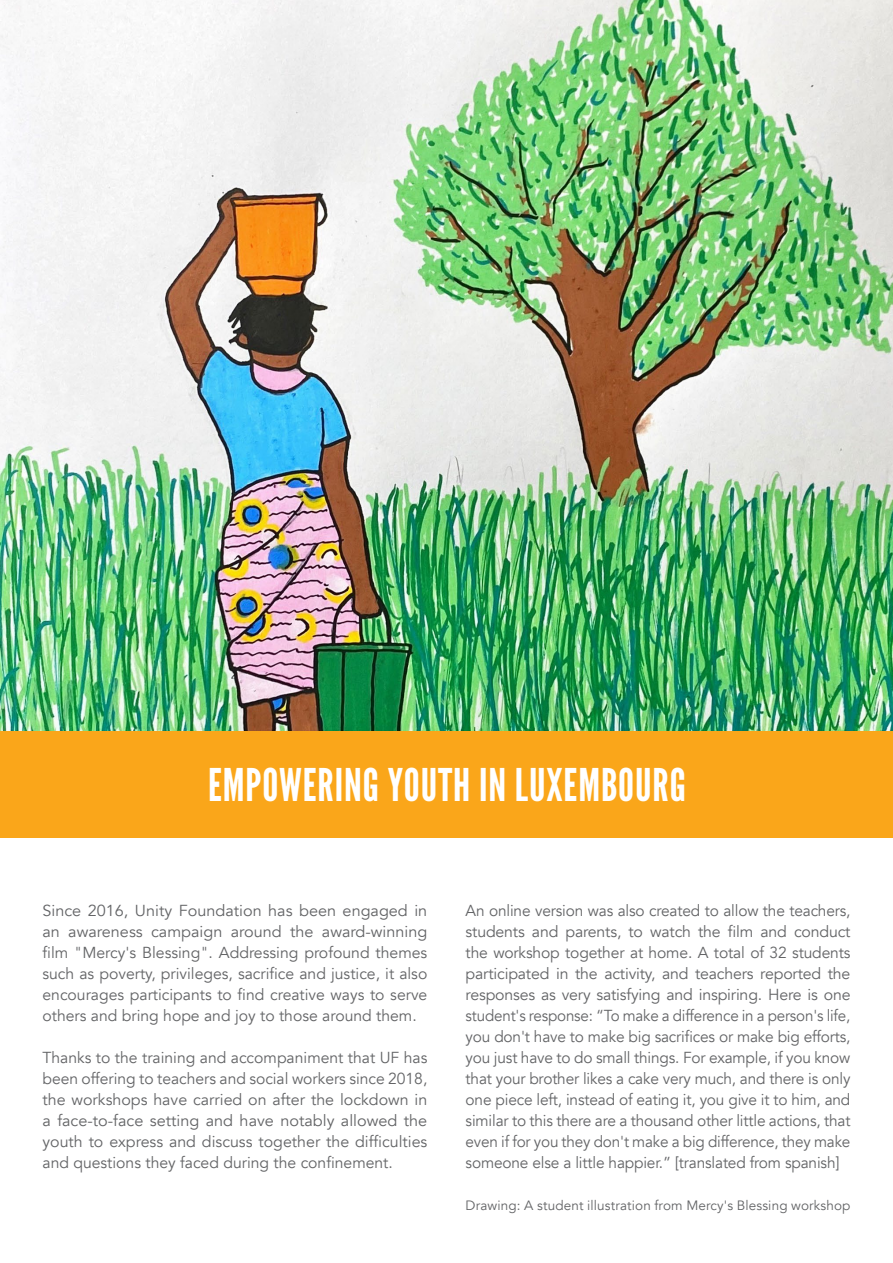
<style>
.page{position:relative;width:893px;height:1263px;background:#fff}
.page>*{position:absolute;margin:0;border:0;box-sizing:border-box;transform-origin:0 0}
.t1{font:45px "League Gothic";letter-spacing:.02em;color:#fff}
.t2{font:15.9px/21px "Avenir";color:#636466;text-align:justify}
.t3{font:13.5px "Avenir";letter-spacing:.01em;color:#636466}
</style>
<div class="page">
<img style="left:0;top:0;width:893px;height:731px">
<div style="left:0;top:731px;width:893px;height:106px;background:#faa61a"></div>
<h1 class="t1" style="left:208px;top:758px;width:479px">EMPOWERING YOUTH IN LUXEMBOURG</h1>
<p class="t2" style="left:43px;top:900px;width:386px">Since 2016, Unity Foundation has been engaged in an awareness campaign around the award-winning film "Mercy's Blessing". Addressing profound themes such as poverty, privileges, sacrifice and justice, it also encourages participants to find creative ways to serve others and bring hope and joy to those around them.</p>
<p class="t2" style="left:43px;top:1047px;width:386px">Thanks to the training and accompaniment that UF has been offering to teachers and social workers since 2018, the workshops have carried on after the lockdown in a face-to-face setting and have notably allowed the youth to express and discuss together the difficulties and questions they faced during the confinement.</p>
<p class="t2" style="left:466px;top:900px;width:386px">An online version was also created to allow the teachers, students and parents, to watch the film and conduct the workshop together at home. A total of 32 students participated in the activity, and teachers reported the responses as very satisfying and inspiring. Here is one student's response: “To make a difference in a person's life, you don't have to make big sacrifices or make big efforts, you just have to do small things. For example, if you know that your brother likes a cake very much, and there is only one piece left, instead of eating it, you give it to him, and similar to this there are a thousand other little actions, that even if for you they don't make a big difference, they make someone else a little happier.” [translated from spanish]</p>
<p class="t3" style="left:466px;top:1197px;width:386px">Drawing: A student illustration from Mercy's Blessing workshop</p>
</div>
